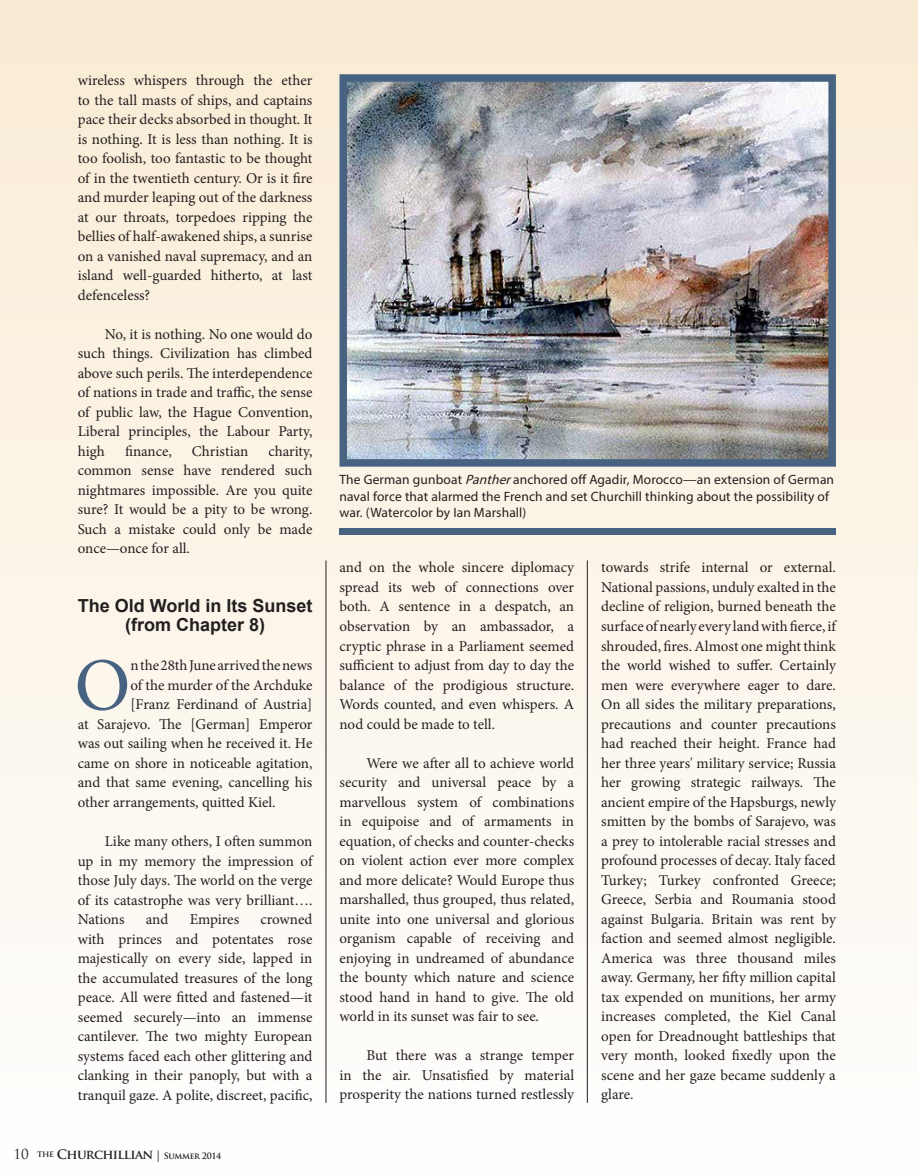
<style>
.page{position:relative;width:918px;height:1175px;background:#fff}
.page>*{position:absolute;margin:0;border:0;box-sizing:border-box;transform-origin:0 0}
.t1{font:75px "Minion Pro";color:#486381}
.t2{font:700 18px/19.5px "Arial";color:#231f20;text-align:center}
.t3{font:15px/19.5px "Minion Pro";letter-spacing:-.005em;color:#231f20;text-align:justify}
.t4{font:13.5px/16.5px "Myriad Pro";letter-spacing:.01em;color:#231f20}
.t5{font:700 8.55px "Trajan Pro";letter-spacing:-.04em;color:#231f20}
.s1{font-weight:400;font-size:13.5px}
.s2{font-size:12.9px}
.s3{font-size:11.4px}
.s4{font-style:italic}
</style>
<div class="page">
<div style="left:0;top:0;width:918px;height:1174px;background:linear-gradient(to bottom,#f9ebd4,#fefefd)"></div>
<img style="left:336px;top:70px;width:504px;height:400px">
<div style="left:339px;top:527px;width:497px;height:7px;background:#486381"></div>
<hr style="left:326px;top:560px;width:1px;height:542px;background:#231f20">
<hr style="left:587px;top:560px;width:1px;height:542px;background:#231f20">
<p class="t3" style="left:78px;top:71px;width:236px">wireless whispers through the ether to the tall masts of ships, and captains pace their decks absorbed in thought. It is nothing. It is less than nothing. It is too foolish, too fantastic to be thought of in the twentieth century. Or is it fire and murder leaping out of the darkness at our throats, torpedoes ripping the bellies of half-awakened ships, a sunrise on a vanished naval supremacy, and an island well-guarded hitherto, at last defenceless?</p>
<p class="t3" style="left:78px;top:324px;width:236px;text-indent:27px">No, it is nothing. No one would do such things. Civilization has climbed above such perils. The interdependence of nations in trade and traffic, the sense of public law, the Hague Convention, Liberal principles, the Labour Party, high</p>
<p class="t3" style="left:78px;top:441px;width:236px;text-indent:191px">charity, common sense have rendered such nightmares impossible. Are you quite sure? It would be a pity to be wrong.<br>Such a mistake could only be made once—once for all.</p>
<p class="t3" style="left:125px;top:441px;width:48px">finance,</p>
<p class="t3" style="left:192px;top:441px;width:58px">Christian</p>
<p class="t2" style="left:78px;top:596px;width:236px">The Old World in Its Sunset (from Chapter 8)</p>
<h1 class="t1" style="left:74px;top:635px;width:58px">O</h1>
<p class="t3" style="left:130px;top:656px;width:184px">n the 28th June arrived the news</p>
<p class="t3" style="left:130px;top:675px;width:184px">of the murder of the Archduke</p>
<p class="t3" style="left:130px;top:695px;width:184px">[Franz Ferdinand of Austria]</p>
<p class="t3" style="left:78px;top:714px;width:236px">at Sarajevo. The [German] Emperor</p>
<p class="t3" style="left:78px;top:734px;width:236px">was out sailing when he received it. He</p>
<p class="t3" style="left:78px;top:753px;width:236px">came on shore in noticeable agitation,</p>
<p class="t3" style="left:78px;top:773px;width:236px">and that same evening, cancelling his</p>
<p class="t3" style="left:78px;top:792px;width:199px">other arrangements, quitted Kiel.</p>
<p class="t3" style="left:78px;top:831px;width:236px;text-indent:27px">Like many others, I often summon up in my memory the impression of those July days. The world on the verge of its catastrophe was very brilliant….<br>Nations</p>
<p class="t3" style="left:78px;top:909px;width:236px;text-indent:183px">crowned with princes and potentates rose majestically on every side, lapped in the accumulated treasures of the long peace. All were fitted and fastened—it seemed securely—into an immense cantilever. The two mighty European systems faced each other glittering and clanking in their panoply, but with a tranquil gaze. A polite, discreet, pacific,</p>
<p class="t3" style="left:146px;top:909px;width:24px">and</p>
<p class="t3" style="left:190px;top:909px;width:51px">Empires</p>
<p class="t5" style="left:14px;top:1150px;width:209px"><span class="s1">10</span> THE <span class="s2">CHURCHILLIAN</span> <span class="s3">|</span> SUMMER 2014</p>
<p class="t4" style="left:339px;top:471px;width:496px">The German gunboat <span class="s4">Panther</span>anchored off Agadir, Morocco—an extension of German naval force that alarmed the French and set Churchill thinking about the possibility of war. (Watercolor by Ian Marshall)</p>
<p class="t3" style="left:339px;top:558px;width:236px">and on the whole sincere diplomacy spread its web of connections over both. A sentence in a despatch, an observation by an ambassador, a cryptic phrase in a Parliament seemed sufficient to adjust from day to day the balance of the prodigious structure.<br>Words counted, and even whispers. A nod could be made to tell.</p>
<p class="t3" style="left:339px;top:753px;width:236px;text-indent:27px">Were we after all to achieve world security and universal peace by a marvellous system of combinations in equipoise and of armaments in equation, of checks and counter-checks on violent action ever more complex and more delicate? Would Europe thus marshalled, thus grouped, thus related, unite into one universal and glorious organism capable of receiving and enjoying in undreamed of abundance the bounty which nature and science stood hand in hand to give. The old world in its sunset was fair to see.</p>
<p class="t3" style="left:339px;top:1045px;width:236px;text-indent:27px">But there was a strange temper in the air. Unsatisfied by material prosperity the nations turned restlessly</p>
<p class="t3" style="left:601px;top:558px;width:236px">towards strife internal or external.<br>National passions, unduly exalted in the decline of religion, burned beneath the surface of nearly every land with fierce, if shrouded, fires. Almost one might think the world wished to suffer. Certainly men were everywhere eager to dare.<br>On all sides the military preparations, precautions and counter precautions had reached their height. France had her three years' military service; Russia her growing strategic railways. The ancient empire of the Hapsburgs, newly smitten by the bombs of Sarajevo, was a prey to intolerable racial stresses and profound processes of decay. Italy faced Turkey; Turkey confronted Greece; Greece, Serbia and Roumania stood against Bulgaria. Britain was rent by faction and seemed almost negligible.<br>America was three thousand miles away. Germany, her fifty million capital tax expended on munitions, her army increases completed, the Kiel Canal open for Dreadnought battleships that very month, looked fixedly upon the scene and her gaze became suddenly a glare.</p>
</div>
